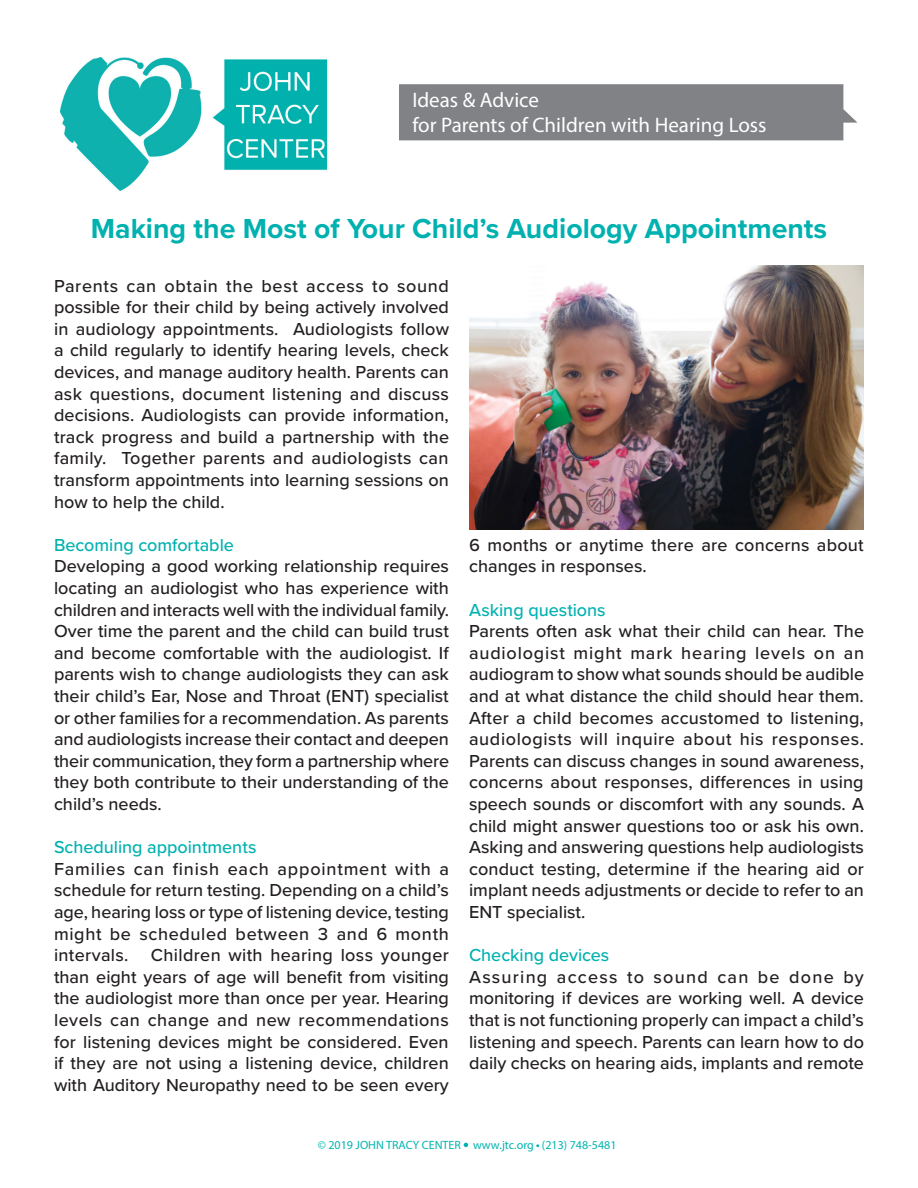
<style>
.page{position:relative;width:918px;height:1188px;background:#fff}
.page>*{position:absolute;margin:0;border:0;box-sizing:border-box;transform-origin:0 0}
.TITLE__Special_Paper{font:700 28.5px "Proxima Nova";color:#00b1b0}
.t1{font:21px/25.2px "Myriad Pro";color:#fff}
.Body_Text{font:500 18px/21.6px "Proxima Nova";color:#231f20;text-align:justify}
.Subhead_2{font:500 18px "Proxima Nova";color:#00b1b0}
.t2{font:12px "Myriad Pro";color:#00b5af}
</style>
<div class="page">
<svg style="left:464px;top:1143px;width:4px;height:4px"></svg>
<img style="left:60px;top:57px;width:268px;height:134px">
<div style="left:399px;top:84px;width:459px;height:56px;background:#808285"></div>
<img style="left:469px;top:266px;width:395px;height:263px">
<p class="t1" style="left:412px;top:87px;width:356px">Ideas &amp; Advice<br>for Parents of Children with Hearing Loss</p>
<p class="TITLE__Special_Paper" style="left:91px;top:207px;width:738px">Making the Most of Your Child’s Audiology Appointments</p>
<p class="Body_Text" style="left:54px;top:274px;width:397px">Parents can obtain the best access to sound possible for their child by being actively involved in audiology appointments. Audiologists follow a child regularly to identify hearing levels, check devices, and manage auditory health. Parents can ask questions, document listening and discuss decisions. Audiologists can provide information, track progress and build a partnership with the family. Together parents and audiologists can transform appointments into learning sessions on how to help the child.</p>
<p class="Subhead_2" style="left:54px;top:531px;width:181px">Becoming comfortable</p>
<p class="Body_Text" style="left:54px;top:555px;width:397px">Developing a good working relationship requires locating an audiologist who has experience with children and interacts well with the individual family.<br>Over time the parent and the child can build trust and become comfortable with the audiologist. If parents wish to change audiologists they can ask their child’s Ear, Nose and Throat (ENT) specialist or other families for a recommendation. As parents and audiologists increase their contact and deepen their communication, they form a partnership where they both contribute to their understanding of the child’s needs.</p>
<p class="Subhead_2" style="left:54px;top:834px;width:204px">Scheduling appointments</p>
<p class="Body_Text" style="left:54px;top:857px;width:397px">Families can finish each appointment with a schedule for return testing. Depending on a child’s age, hearing loss or type of listening device, testing might be scheduled between 3 and 6 month intervals. Children with hearing loss younger than eight years of age will benefit from visiting the audiologist more than once per year. Hearing levels can change and new recommendations for listening devices might be considered. Even if they are not using a listening device, children with Auditory Neuropathy need to be seen every</p>
<p class="Body_Text" style="left:469px;top:533px;width:396px">6 months or anytime there are concerns about changes in responses.</p>
<p class="Subhead_2" style="left:469px;top:596px;width:138px">Asking questions</p>
<p class="Body_Text" style="left:469px;top:620px;width:397px">Parents often ask what their child can hear. The audiologist might mark hearing levels on an audiogram to show what sounds should be audible and at what distance the child should hear them.<br>After a child becomes accustomed to listening, audiologists will inquire about his responses.<br>Parents can discuss changes in sound awareness, concerns about responses, differences in using speech sounds or discomfort with any sounds. A child might answer questions too or ask his own.<br>Asking and answering questions help audiologists conduct testing, determine if the hearing aid or implant needs adjustments or decide to refer to an ENT specialist.</p>
<p class="Subhead_2" style="left:469px;top:942px;width:142px">Checking devices</p>
<p class="Body_Text" style="left:469px;top:965px;width:396px">Assuring access to sound can be done by monitoring if devices are working well. A device that is not functioning properly can impact a child’s listening and speech. Parents can learn how to do daily checks on hearing aids, implants and remote</p>
<p class="t2" style="left:318px;top:1137px;width:300px">© 2019 JOHN TRACY CENTER www.jtc.org (213) 748-5481</p>
</div>
